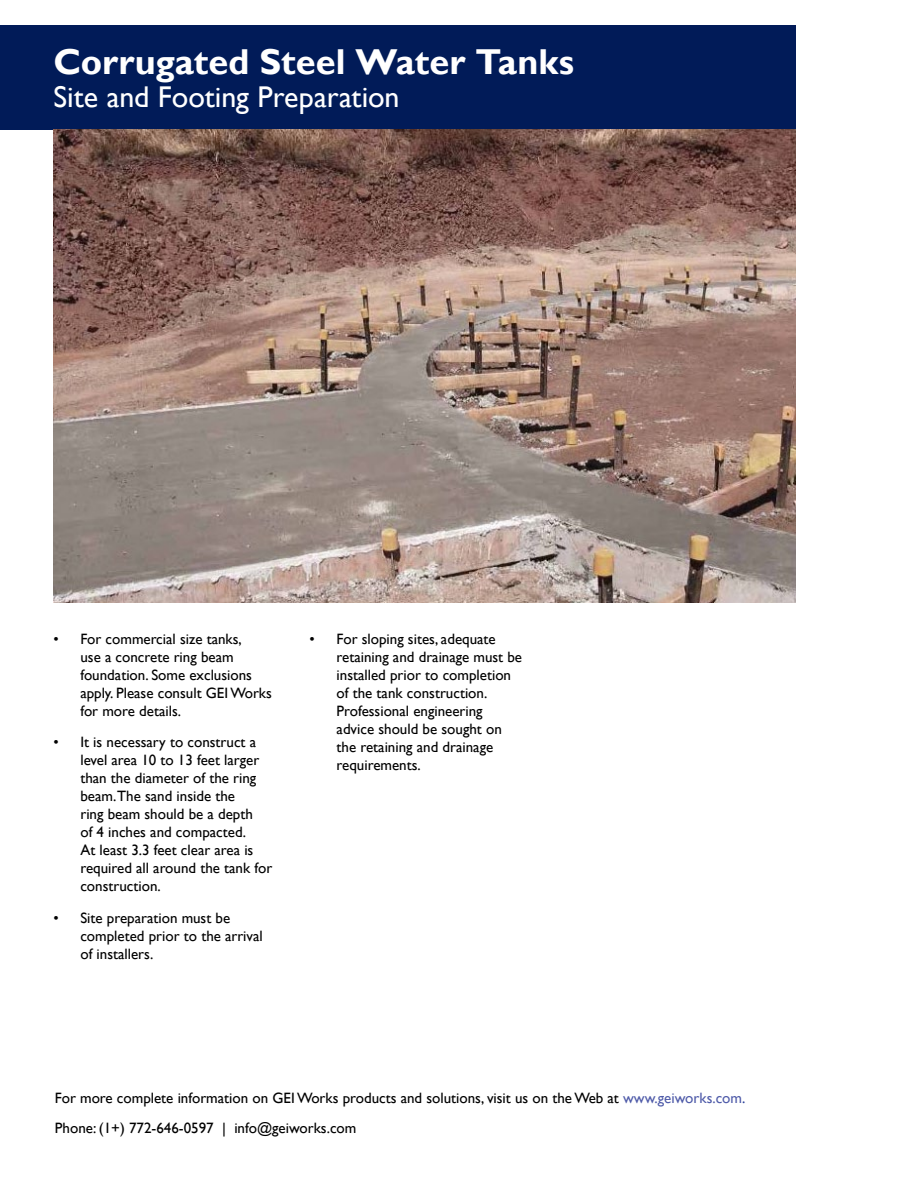
<style>
.page{position:relative;width:918px;height:1188px;background:#fff}
.page>*{position:absolute;margin:0;border:0;box-sizing:border-box;transform-origin:0 0}
.t1{font:700 36px "Gill Sans";color:#fff}
.t2{font:30px "Gill Sans";letter-spacing:-.005em;color:#fff}
.t3{font:15px/18px "Gill Sans";color:#000}
.s1{color:#4f5ba9}
.s2{color:#2a419a}
</style>
<div class="page">
<div style="left:0;top:25px;width:796px;height:105px;background:#011b58"></div>
<img style="left:53px;top:130px;width:742px;height:473px">
<p class="t1" style="left:53px;top:40px;width:522px">Corrugated Steel Water Tanks</p>
<p class="t2" style="left:53px;top:80px;width:348px">Site and Footing Preparation</p>
<p class="t3" style="left:80px;top:630px;width:193px;text-indent:-27px">• For commercial size tanks,<br>use a concrete ring beam foundation. Some exclusions apply. Please consult GEI Works for more details.</p>
<p class="t3" style="left:80px;top:734px;width:193px;text-indent:-27px">• It is necessary to construct a level area 10 to 13 feet larger than the diameter of the ring beam.The sand inside the<br>ring beam should be a depth<br>of 4 inches and compacted.<br>At least 3.3 feet clear area is required all around the tank for construction.</p>
<p class="t3" style="left:80px;top:909px;width:184px;text-indent:-27px">• Site preparation must be completed prior to the arrival of installers.</p>
<p class="t3" style="left:337px;top:630px;width:187px;text-indent:-27px">• For sloping sites, adequate retaining and drainage must be installed prior to completion of the tank construction.<br>Professional engineering advice should be sought on the retaining and drainage requirements.</p>
<p class="t3" style="left:55px;top:1089px;width:692px">For more complete information on GEI Works products and solutions, visit us on the Web at <span class="s1">www.geiworks.com</span><span class="s2">.</span></p>
<p class="t3" style="left:55px;top:1119px;width:303px">Phone: (1+) 772-646-0597 | info@geiworks.com</p>
</div>
